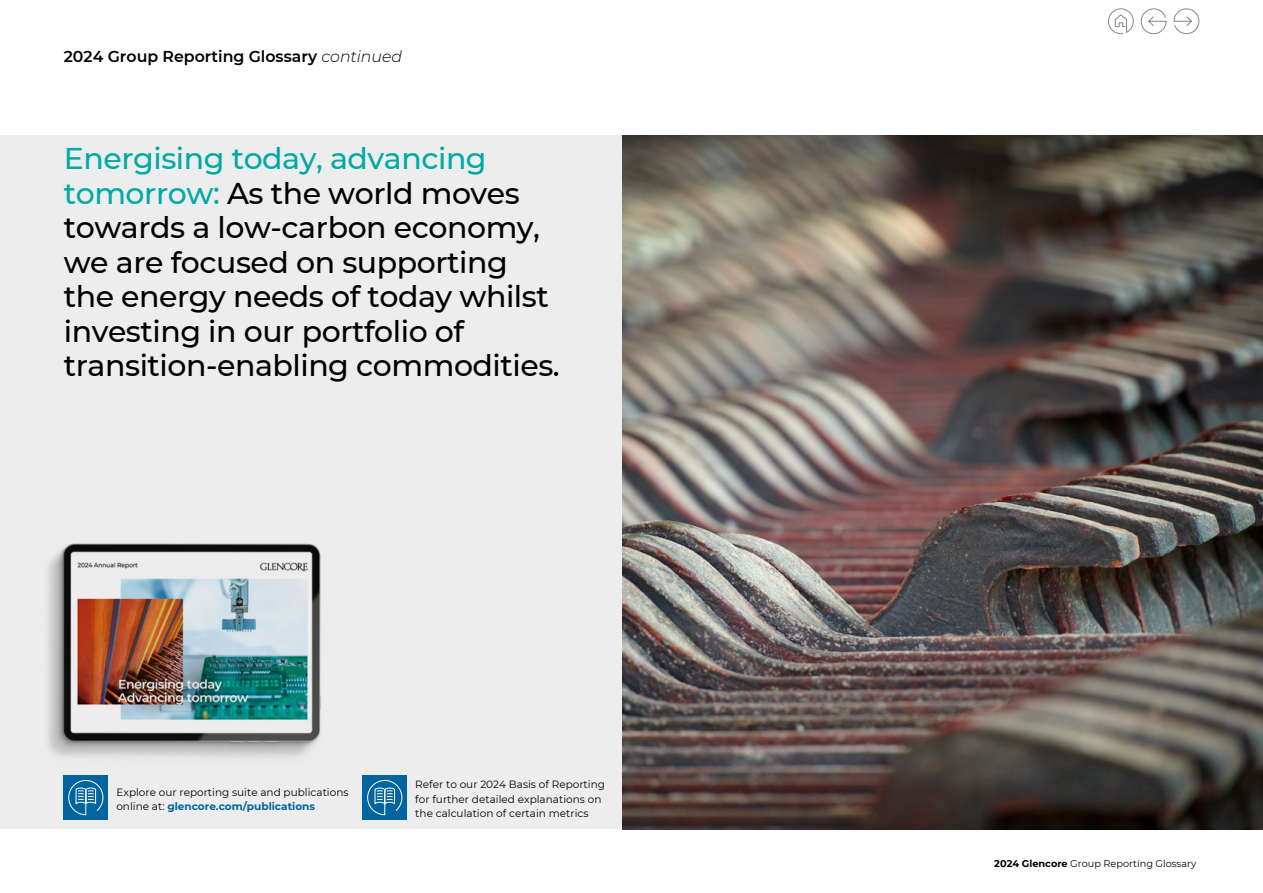
<style>
.page{position:relative;width:1263px;height:893px;background:#fff}
.page>*{position:absolute;margin:0;border:0;box-sizing:border-box;transform-origin:0 0}
.t1{font:500 30px/34.5px "Montserrat";letter-spacing:-.015em;color:#000}
.t2{font:600 15.75px "Montserrat";color:#000}
.t3{font:10.5px/14.2px "Montserrat";color:#000}
.t4{font:9.75px "Montserrat";color:#000}
.s1{font-weight:300;font-style:italic}
.s2{color:#00aaa6}
.s3{font-weight:700;color:#00649e}
.s4{font-weight:700}
</style>
<div class="page">
<div style="left:0;top:135px;width:623px;height:694px;background:#ededed"></div>
<img style="left:47px;top:543px;width:274px;height:256px">
<div style="left:64px;top:775px;width:44px;height:45px;background:#00649e"></div>
<svg style="left:68px;top:780px;width:36px;height:35px"></svg>
<div style="left:363px;top:775px;width:44px;height:45px;background:#00649e"></div>
<svg style="left:367px;top:780px;width:35px;height:35px"></svg>
<img style="left:623px;top:135px;width:640px;height:694px">
<svg style="left:1108px;top:8px;width:59px;height:27px"></svg>
<svg style="left:1173px;top:8px;width:26px;height:26px"></svg>
<p class="t2" style="left:64px;top:45px;width:340px">2024 Group Reporting Glossary <span class="s1">continued</span></p>
<p class="t1" style="left:64px;top:140px;width:497px"><span class="s2">Energising today, advancing tomorrow:</span> As the world moves towards a low-carbon economy, we are focused on supporting the energy needs of today whilst investing in our portfolio of transition-enabling commodities.</p>
<p class="t3" style="left:116px;top:784px;width:234px">Explore our reporting suite and publications online at: <span class="s3">glencore.com/publications</span></p>
<p class="t3" style="left:415px;top:777px;width:191px">Refer to our 2024 Basis of Reporting for further detailed explanations on the calculation of certain metrics</p>
<p class="t4" style="left:994px;top:857px;width:204px"><span class="s4">2024 Glencore</span> Group Reporting Glossary</p>
</div>
